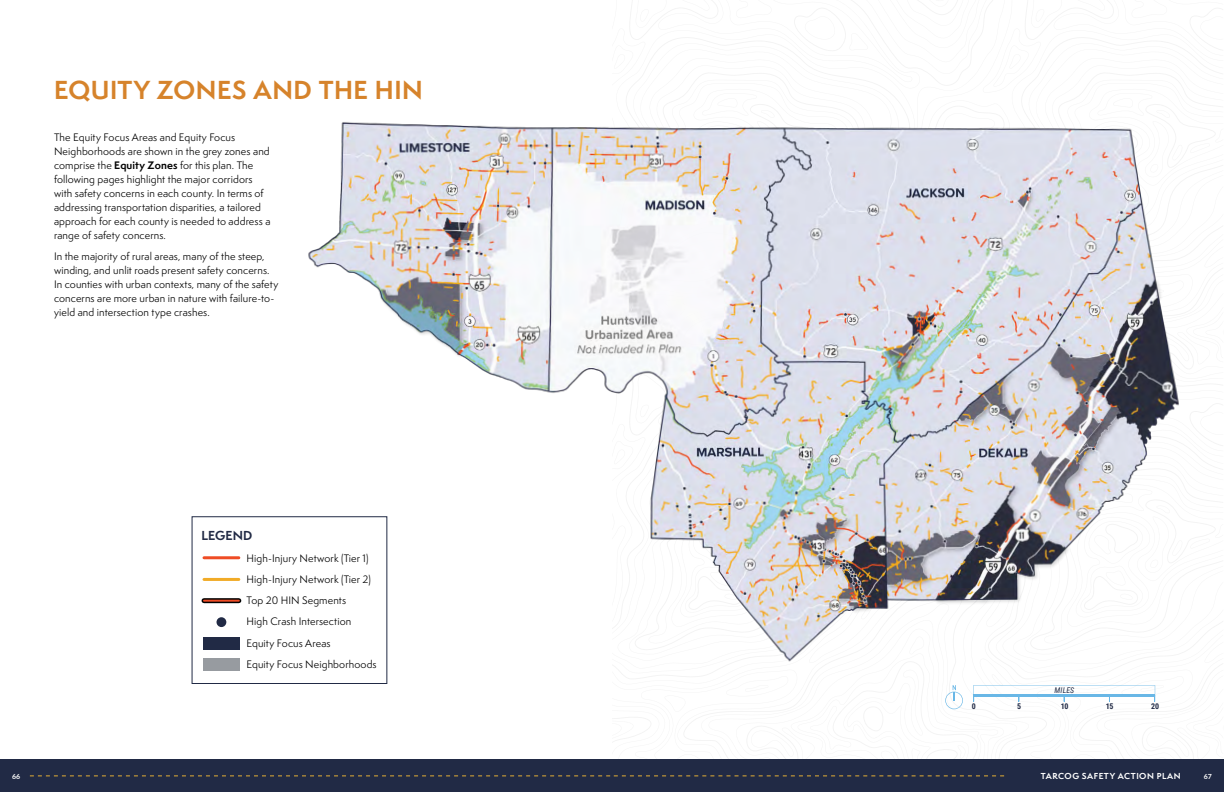
<style>
.page{position:relative;width:1224px;height:792px;background:#fff}
.page>*{position:absolute;margin:0;border:0;box-sizing:border-box;transform-origin:0 0}
.t1{font:700 24px "Semplicita Pro";letter-spacing:.025em;color:#d6832b}
.t2{font:700 12px "Semplicita Pro";color:#212a45}
.t3{font:10px/14px "Semplicita Pro";letter-spacing:.01em;color:#000}
.t4{font:700 8px "Semplicita Pro";letter-spacing:.065em;color:#fff}
.t5{font:700 7.9px "Roboto Condensed";color:#212a45}
.t6{font:italic 7.9px "Roboto Condensed";letter-spacing:.015em;color:#212a45}
.t7{font:700 7px "Lato";color:#fff}
.s1{font-weight:700}
</style>
<div class="page">
<img style="left:308px;top:108px;width:915px;height:581px">
<div style="left:192px;top:517px;width:195px;height:167px;background:#fff"></div>
<div style="left:192px;top:516px;width:195px;height:168px;border:1px solid #212a45"></div>
<hr style="left:204px;top:556px;width:35px;height:3px;background:#ef4c25">
<hr style="left:204px;top:578px;width:35px;height:3px;background:#f1ab27">
<div style="left:204px;top:598px;width:35px;height:5px;background:#4c180b"></div>
<hr style="left:204px;top:600px;width:35px;height:2px;background:#ef4c25">
<div style="left:217px;top:617px;width:9px;height:10px;background:#212a45;border-radius:50%"></div>
<div style="left:612px;top:760px;width:612px;height:32px;background:#212a45"></div>
<div style="left:0;top:760px;width:612px;height:32px;background:#212a45"></div>
<svg style="left:30px;top:623px;width:1125px;height:154px"></svg>
<h1 class="t1" style="left:54px;top:72px;width:370px">EQUITY ZONES AND THE HIN</h1>
<p class="t3" style="left:54px;top:130px;width:218px">The Equity Focus Areas and Equity Focus Neighborhoods are shown in the grey zones and comprise the <span class="s1">Equity Zones</span> for this plan. The following pages highlight the major corridors with safety concerns in each county. In terms of addressing transportation disparities, a tailored approach for each county is needed to address a range of safety concerns.</p>
<p class="t3" style="left:54px;top:250px;width:226px">In the majority of rural areas, many of the steep, winding, and unlit roads present safety concerns.<br>In counties with urban contexts, many of the safety concerns are more urban in nature with failure-to&shy;yield and intersection type crashes.</p>
<p class="t2" style="left:202px;top:526px;width:52px">LEGEND</p>
<p class="t3" style="left:247px;top:547px;width:132px;line-height:21.2px">High-Injury Network (Tier 1)<br>High-Injury Network (Tier 2)<br>Top 20 HIN Segments<br>High Crash Intersection<br>Equity Focus Areas<br>Equity Focus Neighborhoods</p>
<p class="t6" style="left:1054px;top:684px;width:21px">MILES</p>
<p class="t5" style="left:972px;top:700px;width:6px">0</p>
<p class="t5" style="left:1017px;top:700px;width:6px">5</p>
<p class="t5" style="left:1061px;top:700px;width:9px">10</p>
<p class="t5" style="left:1106px;top:700px;width:9px">15</p>
<p class="t5" style="left:1151px;top:700px;width:10px">20</p>
<p class="t7" style="left:12px;top:771px;width:10px">66</p>
<p class="t4" style="left:1041px;top:770px;width:141px">TARCOG SAFETY ACTION PLAN</p>
<p class="t7" style="left:1204px;top:771px;width:10px">67</p>
</div>
